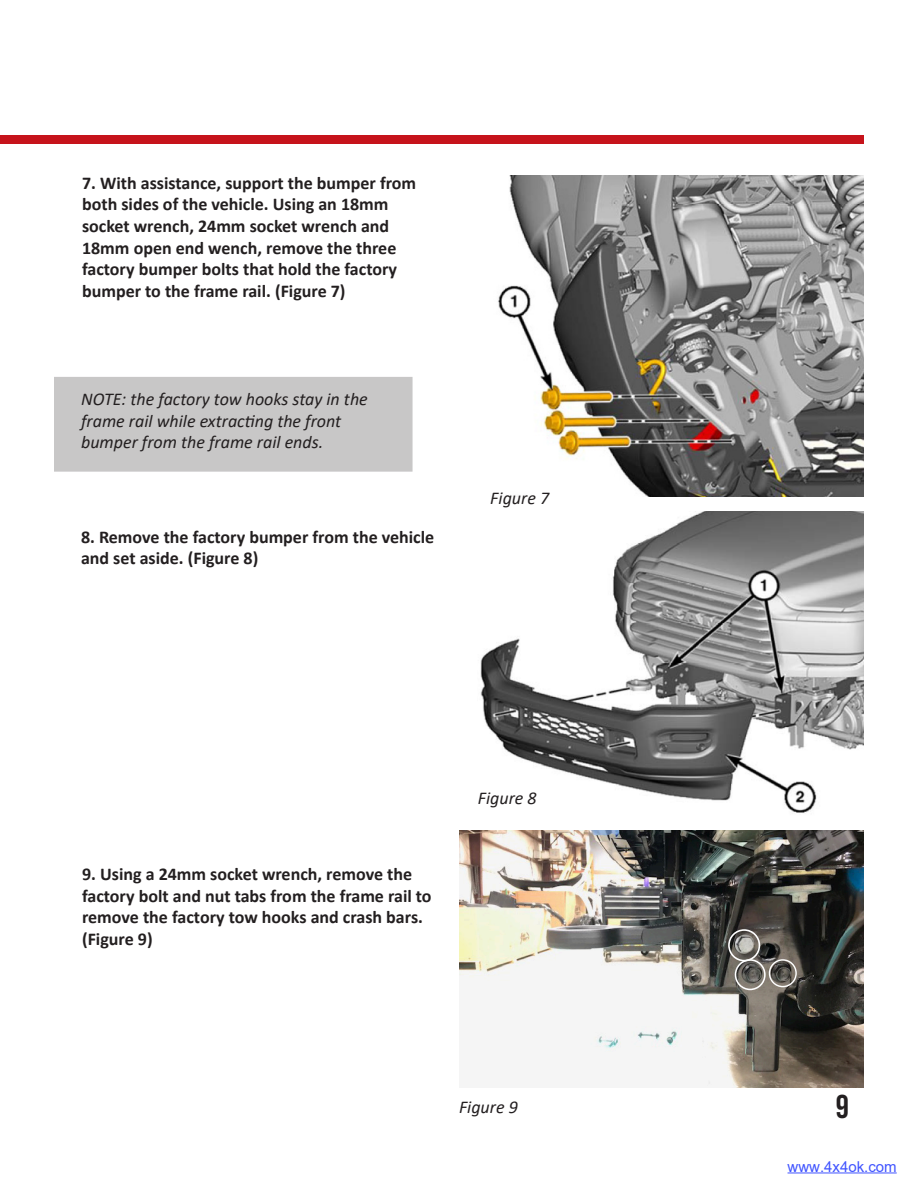
<style>
.page{position:relative;width:918px;height:1188px;background:#fff}
.page>*{position:absolute;margin:0;border:0;box-sizing:border-box;transform-origin:0 0}
.t1{font:33px "Bebas Neue";color:#231f20}
.t2{font:700 18px/21.6px "Calibri";color:#231f20}
.t3{font:italic 18px/21.6px "Calibri";color:#231f20}
.t4{font:15px "Arial";color:#4054ff}
</style>
<div class="page">
<div style="left:0;top:135px;width:864px;height:9px;background:#c6131b"></div>
<img style="left:480px;top:512px;width:384px;height:301px">
<img style="left:498px;top:175px;width:366px;height:322px">
<img style="left:459px;top:831px;width:405px;height:257px">
<div style="left:55px;top:378px;width:357px;height:93px;background:#c8c7c7"></div>
<div style="left:728px;top:929px;width:32px;height:32px;border:2px solid #fff;border-radius:50%"></div>
<div style="left:735px;top:959px;width:31px;height:31px;border:2px solid #fff;border-radius:50%"></div>
<div style="left:769px;top:959px;width:28px;height:28px;border:1px solid #fff;border-radius:50%"></div>
<hr style="left:788px;top:1173px;width:109px;height:1px;background:#4054ff">
<p class="t2" style="left:82px;top:172px;width:336px">7. With assistance, support the bumper from both sides of the vehicle. Using an 18mm socket wrench, 24mm socket wrench and 18mm open end wench, remove the three factory bumper bolts that hold the factory bumper to the frame rail. (Figure 7)</p>
<p class="t3" style="left:81px;top:388px;width:288px">NOTE: the factory tow hooks stay in the frame rail while extracting the front bumper from the frame rail ends.</p>
<p class="t2" style="left:81px;top:526px;width:355px">8. Remove the factory bumper from the vehicle and set aside. (Figure 8)</p>
<p class="t3" style="left:490px;top:487px;width:60px">Figure 7</p>
<p class="t2" style="left:82px;top:863px;width:351px">9. Using a 24mm socket wrench, remove the factory bolt and nut tabs from the frame rail to remove the factory tow hooks and crash bars. (Figure 9)</p>
<p class="t3" style="left:478px;top:787px;width:60px">Figure 8</p>
<p class="t3" style="left:459px;top:1095px;width:60px">Figure 9</p>
<h1 class="t1" style="left:836px;top:1088px;width:15px">9</h1>
<p class="t4" style="left:788px;top:1156px;width:111px">www.4x4ok.com</p>
</div>
